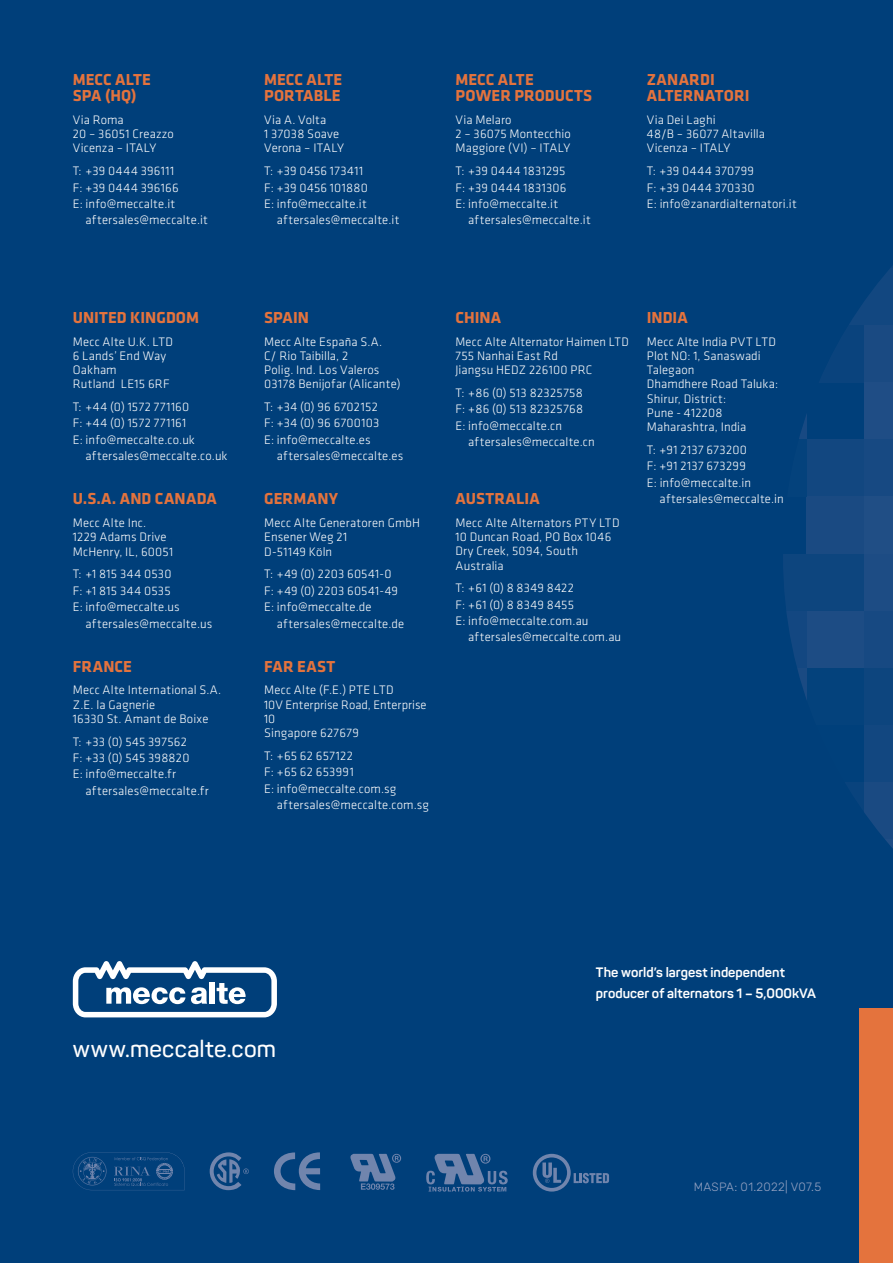
<style>
.page{position:relative;width:893px;height:1263px;background:#003f7a}
.page>*{position:absolute;margin:0;border:0;box-sizing:border-box;transform-origin:0 0}
.t1{font:600 23.4px "Panton";letter-spacing:.015em;color:#fff}
.t2{font:700 16.5px/16.5px "Klavika";letter-spacing:.005em;color:#e4733d}
.t3{font:700 13.5px/21px "Panton";color:#fff}
.t4{font:300 12.75px/14.2px "Klavika";letter-spacing:.015em;color:#fff}
.t5{font:300 12.75px "Klavika";letter-spacing:.04em;color:#fff}
.t6{font:300 12.75px "Klavika";letter-spacing:.035em;color:#fff}
.t7{font:300 12px "Rubik";letter-spacing:.02em;color:#94a1c1}
</style>
<div class="page">
<div style="left:864px;top:268px;width:29px;height:57px;background:linear-gradient(to bottom,#05417c,#164981)"></div>
<div style="left:864px;top:325px;width:29px;height:57px;background:#1a4a82"></div>
<div style="left:864px;top:382px;width:29px;height:58px;background:#1f4d85"></div>
<div style="left:864px;top:440px;width:29px;height:57px;background:#174982"></div>
<div style="left:864px;top:497px;width:29px;height:57px;background:#204e85"></div>
<div style="left:864px;top:554px;width:29px;height:57px;background:#1d4c84"></div>
<div style="left:864px;top:611px;width:29px;height:57px;background:#174982"></div>
<div style="left:864px;top:668px;width:29px;height:57px;background:#0d457e"></div>
<div style="left:864px;top:725px;width:29px;height:57px;background:#124780"></div>
<svg style="left:864px;top:782px;width:29px;height:58px;fill:#1a4a82"></svg>
<div style="left:807px;top:325px;width:57px;height:57px;background:#0a437d"></div>
<div style="left:807px;top:440px;width:57px;height:57px;background:#124780"></div>
<div style="left:807px;top:497px;width:57px;height:57px;background:#1a4a82"></div>
<svg style="left:799px;top:414px;width:8px;height:25px"></svg>
<div style="left:783px;top:440px;width:24px;height:57px;background:#09457e"></div>
<div style="left:783px;top:554px;width:24px;height:57px;background:#0d457e"></div>
<div style="left:807px;top:554px;width:57px;height:57px;background:#0d457e"></div>
<div style="left:807px;top:611px;width:57px;height:57px;background:#1d4c84"></div>
<div style="left:807px;top:668px;width:57px;height:57px;background:#09457e"></div>
<div style="left:783px;top:611px;width:24px;height:57px;background:linear-gradient(to right,#01407a,#174983)"></div>
<svg style="left:797px;top:668px;width:10px;height:32px"></svg>
<svg style="left:274px;top:1152px;width:46px;height:38px"></svg>
<svg style="left:210px;top:1152px;width:39px;height:38px"></svg>
<svg style="left:73px;top:1152px;width:112px;height:38px"></svg>
<svg style="left:533px;top:1154px;width:76px;height:37px"></svg>
<svg style="left:426px;top:1154px;width:82px;height:37px"></svg>
<svg style="left:350px;top:1154px;width:51px;height:36px"></svg>
<svg style="left:73px;top:961px;width:204px;height:56px"></svg>
<div style="left:859px;top:1008px;width:34px;height:255px;background:#e4733d"></div>
<p class="t2" style="left:73px;top:71px;width:80px">MECC ALTE<br>SPA (HQ)</p>
<p class="t4" style="left:73px;top:113px;width:103px">Via Roma<br>20 – 36051 Creazzo<br>Vicenza – ITALY</p>
<p class="t6" style="left:73px;top:164px;width:103px">T: +39 0444 396111</p>
<p class="t4" style="left:73px;top:180px;width:107px">F: +39 0444 396166</p>
<p class="t4" style="left:73px;top:197px;width:104px">E: info@meccalte.it</p>
<p class="t4" style="left:86px;top:213px;width:124px">aftersales@meccalte.it</p>
<p class="t2" style="left:73px;top:309px;width:128px">UNITED KINGDOM</p>
<p class="t4" style="left:73px;top:334px;width:102px">Mecc Alte U.K. LTD<br>6 Lands’ End Way<br>Oakham<br>Rutland LE15 6RF</p>
<p class="t5" style="left:73px;top:400px;width:118px">T: +44 (0) 1572 771160</p>
<p class="t5" style="left:73px;top:416px;width:115px">F: +44 (0) 1572 771161</p>
<p class="t4" style="left:73px;top:433px;width:124px">E: info@meccalte.co.uk</p>
<p class="t4" style="left:86px;top:449px;width:144px">aftersales@meccalte.co.uk</p>
<p class="t2" style="left:73px;top:491px;width:146px">U.S.A. AND CANADA</p>
<p class="t4" style="left:73px;top:516px;width:102px">Mecc Alte Inc.<br>1229 Adams Drive<br>McHenry, IL, 60051</p>
<p class="t4" style="left:73px;top:567px;width:100px">T: +1 815 344 0530</p>
<p class="t4" style="left:73px;top:584px;width:99px">F: +1 815 344 0535</p>
<p class="t4" style="left:73px;top:600px;width:108px">E: info@meccalte.us</p>
<p class="t4" style="left:86px;top:616px;width:128px">aftersales@meccalte.us</p>
<p class="t2" style="left:73px;top:658px;width:61px">FRANCE</p>
<p class="t4" style="left:73px;top:683px;width:150px">Mecc Alte International S.A.<br>Z.E. la Gagnerie<br>16330 St. Amant de Boixe</p>
<p class="t4" style="left:73px;top:733px;width:118px;line-height:16.4px">T: +33 (0) 545 397562<br>F: +33 (0) 545 398820<br>E: info@meccalte.fr</p>
<p class="t4" style="left:86px;top:784px;width:125px">aftersales@meccalte.fr</p>
<p class="t2" style="left:264px;top:71px;width:80px">MECC ALTE<br>PORTABLE</p>
<p class="t4" style="left:264px;top:113px;width:81px">Via A. Volta<br>1 37038 Soave<br>Verona – ITALY</p>
<p class="t4" style="left:264px;top:164px;width:100px">T: +39 0456 173411</p>
<p class="t4" style="left:264px;top:180px;width:105px">F: +39 0456 101880</p>
<p class="t4" style="left:264px;top:197px;width:104px">E: info@meccalte.it</p>
<p class="t4" style="left:277px;top:213px;width:124px">aftersales@meccalte.it</p>
<p class="t2" style="left:456px;top:71px;width:138px">MECC ALTE<br>POWER PRODUCTS</p>
<p class="t4" style="left:456px;top:113px;width:117px">Via Melaro<br>2 – 36075 Montecchio<br>Maggiore (VI) – ITALY</p>
<p class="t4" style="left:456px;top:164px;width:112px">T: +39 0444 1831295</p>
<p class="t4" style="left:456px;top:180px;width:112px">F: +39 0444 1831306</p>
<p class="t4" style="left:456px;top:197px;width:104px">E: info@meccalte.it</p>
<p class="t4" style="left:468px;top:213px;width:124px">aftersales@meccalte.it</p>
<p class="t2" style="left:647px;top:71px;width:104px">ZANARDI<br>ALTERNATORI</p>
<p class="t4" style="left:647px;top:113px;width:120px">Via Dei Laghi<br>48/B – 36077 Altavilla<br>Vicenza – ITALY</p>
<p class="t4" style="left:647px;top:163px;width:151px;line-height:16.4px">T: +39 0444 370799<br>F: +39 0444 370330<br>E: info@zanardialternatori.it</p>
<p class="t2" style="left:264px;top:309px;width:46px">SPAIN</p>
<p class="t4" style="left:264px;top:334px;width:138px">Mecc Alte España S.A.<br>C/ Rio Taibilla, 2<br>Polig. Ind. Los Valeros<br>03178 Benijofar (Alicante)</p>
<p class="t4" style="left:264px;top:400px;width:115px">T: +34 (0) 96 6702152</p>
<p class="t4" style="left:264px;top:416px;width:117px">F: +34 (0) 96 6700103</p>
<p class="t4" style="left:264px;top:433px;width:108px">E: info@meccalte.es</p>
<p class="t4" style="left:277px;top:449px;width:128px">aftersales@meccalte.es</p>
<p class="t2" style="left:264px;top:491px;width:76px">GERMANY</p>
<p class="t4" style="left:264px;top:516px;width:157px">Mecc Alte Generatoren GmbH<br>Ensener Weg 21<br>D-51149 Köln</p>
<p class="t4" style="left:264px;top:566px;width:135px;line-height:16.4px">T: +49 (0) 2203 60541-0<br>F: +49 (0) 2203 60541-49<br>E: info@meccalte.de</p>
<p class="t4" style="left:277px;top:616px;width:129px">aftersales@meccalte.de</p>
<p class="t2" style="left:264px;top:658px;width:73px">FAR EAST</p>
<p class="t4" style="left:264px;top:683px;width:164px">Mecc Alte (F.E.) PTE LTD<br>10V Enterprise Road, Enterprise<br>10<br>Singapore 627679</p>
<p class="t4" style="left:264px;top:749px;width:90px">T: +65 62 657122</p>
<p class="t4" style="left:264px;top:765px;width:91px">F: +65 62 653991</p>
<p class="t4" style="left:264px;top:781px;width:134px">E: info@meccalte.com.sg</p>
<p class="t4" style="left:277px;top:798px;width:154px">aftersales@meccalte.com.sg</p>
<p class="t2" style="left:456px;top:309px;width:47px">CHINA</p>
<p class="t4" style="left:456px;top:334px;width:175px">Mecc Alte Alternator Haimen LTD<br>755 Nanhai East Rd<br>Jiangsu HEDZ 226100 PRC</p>
<p class="t4" style="left:456px;top:385px;width:129px;line-height:16.4px;text-align:justify">T: +86 (0) 513 82325758<br>F: +86 (0) 513 82325768<br>E: info@meccalte.cn</p>
<p class="t4" style="left:468px;top:435px;width:128px">aftersales@meccalte.cn</p>
<p class="t2" style="left:456px;top:491px;width:86px">AUSTRALIA</p>
<p class="t4" style="left:456px;top:516px;width:166px">Mecc Alte Alternators PTY LTD<br>10 Duncan Road, PO Box 1046<br>Dry Creek, 5094, South<br>Australia</p>
<p class="t4" style="left:456px;top:581px;width:120px">T: +61 (0) 8 8349 8422</p>
<p class="t4" style="left:456px;top:598px;width:120px">F: +61 (0) 8 8349 8455</p>
<p class="t4" style="left:456px;top:614px;width:135px">E: info@meccalte.com.au</p>
<p class="t4" style="left:468px;top:630px;width:154px">aftersales@meccalte.com.au</p>
<p class="t2" style="left:647px;top:309px;width:43px">INDIA</p>
<p class="t4" style="left:647px;top:334px;width:133px">Mecc Alte India PVT LTD<br>Plot NO: 1, Sanaswadi<br>Talegaon<br>Dhamdhere Road Taluka:<br>Shirur, District:<br>Pune - 412208<br>Maharashtra, India</p>
<p class="t4" style="left:647px;top:443px;width:102px">T: +91 2137 673200</p>
<p class="t4" style="left:647px;top:459px;width:101px">F: +91 2137 673299</p>
<p class="t4" style="left:647px;top:475px;width:106px">E: info@meccalte.in</p>
<p class="t4" style="left:660px;top:492px;width:126px">aftersales@meccalte.in</p>
<h1 class="t1" style="left:73px;top:1034px;width:205px">www.meccalte.com</h1>
<p class="t3" style="left:596px;top:962px;width:222px">The world’s largest independent producer of alternators 1 – 5,000kVA</p>
<p class="t7" style="left:694px;top:1180px;width:129px">MASPA: 01.2022| V07.5</p>
</div>
